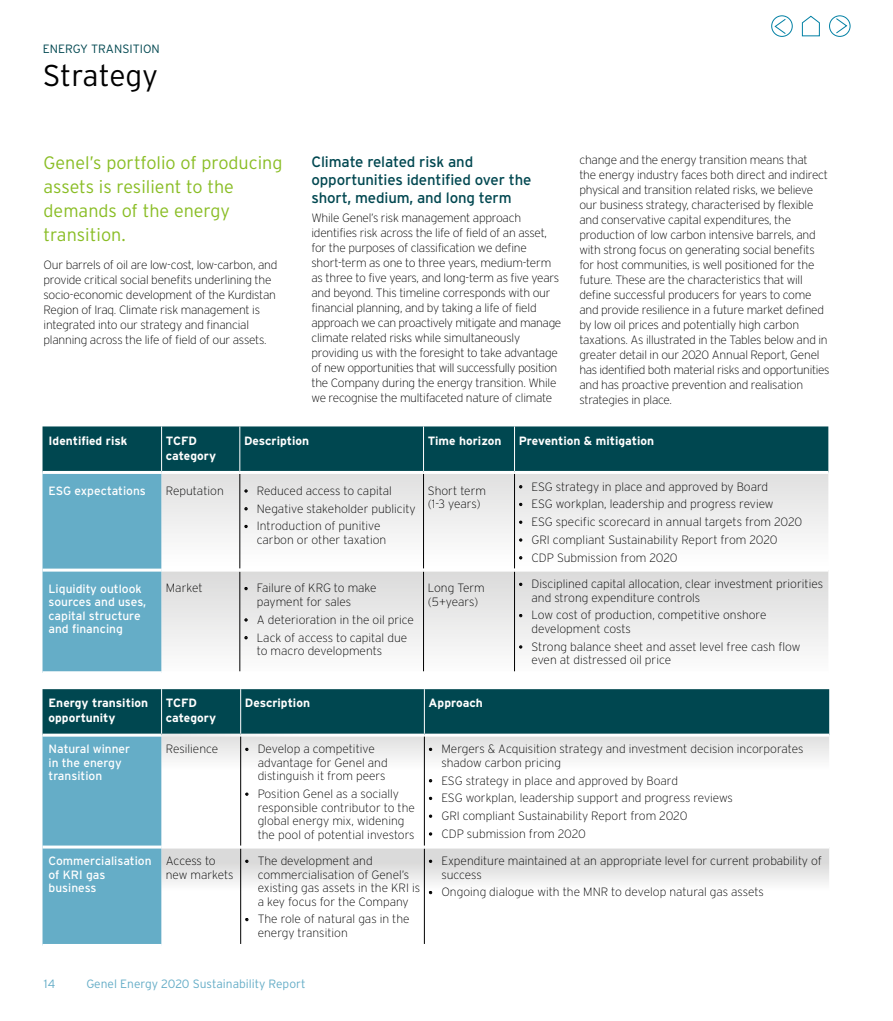
<style>
.page{position:relative;width:893px;height:1021px;background:#fff}
.page>*{position:absolute;margin:0;border:0;box-sizing:border-box;transform-origin:0 0}
.t1{font:300 30px "Interstate";color:#000}
.t2{font:300 18px/24px "Interstate";color:#89bd24}
.t3{font:15px/18px "Interstate";letter-spacing:-.01em;color:#004750}
.t4{font:200 12px/15px "Interstate";letter-spacing:-.02em;color:#000}
.t5{font:200 12px/13.5px "Interstate";color:#000}
.t6{font:12px/13.5px "Interstate";color:#fff}
.t7{font:700 12px/15px "Interstate";color:#fff}
.t8{font:300 12px "Interstate";color:#65adc7}
.t9{font:300 12px "Interstate";color:#004750}
.s1{font-weight:300;font-size:10.5px}
</style>
<div class="page">
<svg style="left:43px;top:426px;width:785px;height:245px;background:#2a7080"></svg>
<svg style="left:162px;top:474px;width:666px;height:94px"></svg>
<svg style="left:162px;top:571px;width:666px;height:100px"></svg>
<hr style="left:43px;top:471px;width:119px;height:3px;background:#fff">
<hr style="left:43px;top:568px;width:119px;height:3px;background:#fff">
<hr style="left:240px;top:474px;width:1px;height:94px;background:#000">
<hr style="left:423px;top:474px;width:1px;height:94px;background:#000">
<hr style="left:514px;top:474px;width:1px;height:94px;background:#000">
<hr style="left:240px;top:571px;width:1px;height:100px;background:#000">
<hr style="left:423px;top:571px;width:1px;height:100px;background:#000">
<hr style="left:514px;top:571px;width:1px;height:100px;background:#000">
<hr style="left:162px;top:471px;width:78px;height:3px;background:#fff">
<hr style="left:240px;top:471px;width:183px;height:3px;background:#fff">
<hr style="left:423px;top:471px;width:91px;height:3px;background:#fff">
<hr style="left:514px;top:471px;width:314px;height:3px;background:#fff">
<hr style="left:162px;top:568px;width:78px;height:3px;background:#fff">
<hr style="left:240px;top:568px;width:183px;height:3px;background:#fff">
<hr style="left:423px;top:568px;width:91px;height:3px;background:#fff">
<hr style="left:514px;top:568px;width:314px;height:3px;background:#fff">
<hr style="left:161px;top:426px;width:1px;height:45px;background:#fff">
<hr style="left:240px;top:426px;width:1px;height:45px;background:#fff">
<hr style="left:423px;top:426px;width:1px;height:45px;background:#fff">
<hr style="left:514px;top:426px;width:1px;height:45px;background:#fff">
<svg style="left:43px;top:689px;width:786px;height:254px;background:#2a7181"></svg>
<svg style="left:162px;top:736px;width:667px;height:109px"></svg>
<svg style="left:162px;top:848px;width:667px;height:95px"></svg>
<hr style="left:43px;top:733px;width:119px;height:3px;background:#fff">
<hr style="left:43px;top:845px;width:119px;height:3px;background:#fff">
<hr style="left:240px;top:848px;width:1px;height:95px;background:#000">
<hr style="left:424px;top:848px;width:1px;height:95px;background:#000">
<hr style="left:162px;top:733px;width:79px;height:3px;background:#fff">
<hr style="left:241px;top:733px;width:183px;height:3px;background:#fff">
<hr style="left:424px;top:733px;width:405px;height:3px;background:#fff">
<hr style="left:162px;top:845px;width:79px;height:3px;background:#fff">
<hr style="left:241px;top:845px;width:183px;height:3px;background:#fff">
<hr style="left:424px;top:845px;width:405px;height:3px;background:#fff">
<hr style="left:424px;top:736px;width:1px;height:109px;background:#000">
<hr style="left:240px;top:736px;width:1px;height:109px;background:#000">
<hr style="left:161px;top:689px;width:1px;height:44px;background:#fff">
<hr style="left:240px;top:689px;width:1px;height:44px;background:#fff">
<hr style="left:424px;top:689px;width:1px;height:44px;background:#fff">
<svg style="left:829px;top:16px;width:21px;height:20px"></svg>
<div style="left:829px;top:15px;width:21px;height:22px;border:1px solid #0080a4;border-radius:50%"></div>
<svg style="left:835px;top:18px;width:13px;height:16px"></svg>
<svg style="left:772px;top:16px;width:20px;height:20px"></svg>
<div style="left:771px;top:15px;width:22px;height:22px;border:1px solid #0080a4;border-radius:50%"></div>
<svg style="left:774px;top:18px;width:12px;height:17px"></svg>
<svg style="left:802px;top:15px;width:18px;height:22px"></svg>
<p class="t9" style="left:43px;top:42px;width:118px">ENERGY TRANSITION</p>
<h1 class="t1" style="left:43px;top:58px;width:117px">Strategy</h1>
<h2 class="t2" style="left:44px;top:151px;width:240px">Genel’s portfolio of producing assets is resilient to the demands of the energy transition.</h2>
<p class="t4" style="left:44px;top:257px;width:235px">Our barrels of oil are low-cost, low-carbon, and provide critical social benefits underlining the socio-economic development of the Kurdistan Region of Iraq. Climate risk management is integrated into our strategy and financial planning across the life of field of our assets.</p>
<p class="t3" style="left:311px;top:152px;width:221px">Climate related risk and opportunities identified over the short, medium, and long term</p>
<p class="t4" style="left:311px;top:210px;width:251px">While Genel’s risk management approach identifies risk across the life of field of an asset, for the purposes of classification we define short-term as one to three years, medium-term as three to five years, and long-term as five years and beyond. This timeline corresponds with our financial planning, and by taking a life of field approach we can proactively mitigate and manage climate related risks while simultaneously providing us with the foresight to take advantage of new opportunities that will successfully position the Company during the energy transition. While we recognise the multifaceted nature of climate</p>
<p class="t4" style="left:579px;top:152px;width:252px">change and the energy transition means that<br>the energy industry faces both direct and indirect physical and transition related risks, we believe our business strategy, characterised by flexible and conservative capital expenditures, the production of low carbon intensive barrels, and with strong focus on generating social benefits for host communities, is well positioned for the future. These are the characteristics that will define successful producers for years to come and provide resilience in a future market defined by low oil prices and potentially high carbon taxations. As illustrated in the Tables below and in greater detail in our 2020 Annual Report, Genel has identified both material risks and opportunities and has proactive prevention and realisation strategies in place.</p>
<p class="t7" style="left:49px;top:433px;width:80px">Identified risk</p>
<p class="t7" style="left:166px;top:433px;width:52px">TCFD category</p>
<p class="t7" style="left:244px;top:433px;width:67px">Description</p>
<p class="t7" style="left:428px;top:433px;width:75px">Time horizon</p>
<p class="t7" style="left:519px;top:433px;width:137px">Prevention &amp; mitigation</p>
<p class="t6" style="left:49px;top:484px;width:99px">ESG expectations</p>
<p class="t5" style="left:166px;top:484px;width:59px">Reputation</p>
<p class="t4" style="left:244px;top:483px;width:149px"><span class="s1">•</span> Reduced access to capital</p>
<p class="t5" style="left:244px;top:501px;width:173px"><span class="s1">•</span> Negative stakeholder publicity</p>
<p class="t5" style="left:257px;top:519px;width:131px;text-indent:-13px"><span class="s1">•</span> Introduction of punitive carbon or other taxation</p>
<p class="t5" style="left:428px;top:484px;width:60px">Short term (1-3 years)</p>
<p class="t5" style="left:519px;top:479px;width:251px"><span class="s1">•</span> ESG strategy in place and approved by Board</p>
<p class="t5" style="left:519px;top:497px;width:256px"><span class="s1">•</span> ESG workplan, leadership and progress review</p>
<p class="t5" style="left:519px;top:515px;width:285px"><span class="s1">•</span> ESG specific scorecard in annual targets from 2020</p>
<p class="t5" style="left:519px;top:533px;width:260px"><span class="s1">•</span> GRI compliant Sustainability Report from 2020</p>
<p class="t5" style="left:519px;top:550px;width:160px"><span class="s1">•</span> CDP Submission from 2020</p>
<p class="t6" style="left:49px;top:581px;width:99px">Liquidity outlook sources and uses, capital structure and financing</p>
<p class="t4" style="left:166px;top:580px;width:38px">Market</p>
<p class="t5" style="left:257px;top:581px;width:121px;text-indent:-13px"><span class="s1">•</span> Failure of KRG to make payment for sales</p>
<p class="t5" style="left:244px;top:612px;width:172px"><span class="s1">•</span> A deterioration in the oil price</p>
<p class="t5" style="left:257px;top:630px;width:152px;text-indent:-13px"><span class="s1">•</span> Lack of access to capital due to macro developments</p>
<p class="t4" style="left:428px;top:581px;width:58px;line-height:13.5px">Long Term (5+years)</p>
<p class="t5" style="left:531px;top:577px;width:293px;text-indent:-13px"><span class="s1">•</span> Disciplined capital allocation, clear investment priorities and strong expenditure controls</p>
<p class="t5" style="left:531px;top:608px;width:236px;text-indent:-13px"><span class="s1">•</span> Low cost of production, competitive onshore development costs</p>
<p class="t5" style="left:531px;top:639px;width:270px;text-indent:-13px"><span class="s1">•</span> Strong balance sheet and asset level free cash flow even at distressed oil price</p>
<p class="t7" style="left:49px;top:695px;width:101px">Energy transition opportunity</p>
<p class="t7" style="left:166px;top:695px;width:52px">TCFD category</p>
<p class="t7" style="left:245px;top:695px;width:67px">Description</p>
<p class="t7" style="left:429px;top:695px;width:56px">Approach</p>
<p class="t6" style="left:49px;top:742px;width:83px">Natural winner in the energy transition</p>
<p class="t5" style="left:166px;top:742px;width:54px">Resilience</p>
<p class="t5" style="left:258px;top:742px;width:131px;text-indent:-13px"><span class="s1">•</span> Develop a competitive advantage for Genel and distinguish it from peers</p>
<p class="t5" style="left:258px;top:787px;width:159px;text-indent:-13px"><span class="s1">•</span> Position Genel as a socially responsible contributor to the global energy mix, widening the pool of potential investors</p>
<p class="t5" style="left:441px;top:742px;width:364px;text-indent:-13px"><span class="s1">•</span> Mergers &amp; Acquisition strategy and investment decision incorporates shadow carbon pricing</p>
<p class="t5" style="left:429px;top:773px;width:251px"><span class="s1">•</span> ESG strategy in place and approved by Board</p>
<p class="t5" style="left:429px;top:791px;width:306px"><span class="s1">•</span> ESG workplan, leadership support and progress reviews</p>
<p class="t5" style="left:429px;top:809px;width:260px"><span class="s1">•</span> GRI compliant Sustainability Report from 2020</p>
<p class="t5" style="left:429px;top:826px;width:159px"><span class="s1">•</span> CDP submission from 2020</p>
<p class="t6" style="left:49px;top:854px;width:105px">Commercialisation of KRI gas business</p>
<p class="t4" style="left:166px;top:854px;width:69px;line-height:13.5px">Access to new markets</p>
<p class="t5" style="left:258px;top:854px;width:164px;text-indent:-13px"><span class="s1">•</span> The development and commercialisation of Genel’s existing gas assets in the KRI is a key focus for the Company</p>
<p class="t5" style="left:258px;top:912px;width:153px;text-indent:-13px"><span class="s1">•</span> The role of natural gas in the energy transition</p>
<p class="t5" style="left:441px;top:854px;width:382px;text-indent:-13px"><span class="s1">•</span> Expenditure maintained at an appropriate level for current probability of success</p>
<p class="t5" style="left:429px;top:885px;width:337px"><span class="s1">•</span> Ongoing dialogue with the MNR to develop natural gas assets</p>
<p class="t8" style="left:44px;top:977px;width:13px">14</p>
<p class="t8" style="left:86px;top:977px;width:221px">Genel Energy 2020 Sustainability Report</p>
</div>
